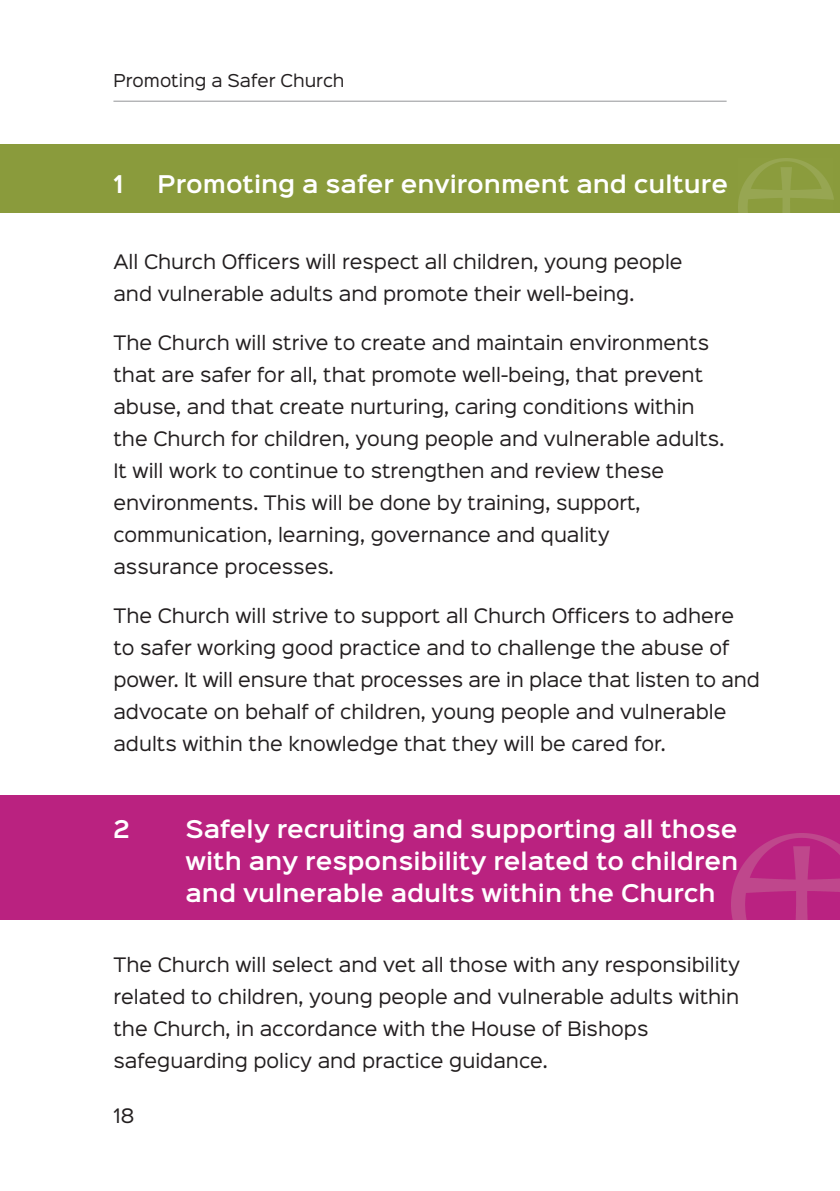
<style>
.page{position:relative;width:840px;height:1191px;background:#fff}
.page>*{position:absolute;margin:0;border:0;box-sizing:border-box;transform-origin:0 0}
.t1{font:600 22px/32px "Sinkin Sans 600";color:#fff;text-align:justify}
.t2{font:18px/32px "Sinkin Sans 400";color:#231f20}
.t3{font:16px "Sinkin Sans 400";color:#231f20}
</style>
<div class="page">
<div style="left:0;top:144px;width:839px;height:68px;background:#8a9b3c"></div>
<img style="left:738px;top:159px;width:94px;height:53px">
<hr style="left:113px;top:101px;width:613px;height:1px;background:#939598">
<div style="left:0;top:795px;width:839px;height:124px;background:#ba2280"></div>
<img style="left:731px;top:834px;width:108px;height:85px">
<p class="t3" style="left:113px;top:74px;width:232px">Promoting a Safer Church</p>
<p class="t1" style="left:113px;top:171px;width:11px">1</p>
<p class="t1" style="left:157px;top:171px;width:571px">Promoting a safer environment and culture</p>
<p class="t2" style="left:113px;top:247px;width:570px">All Church Officers will respect all children, young people and vulnerable adults and promote their well-being.</p>
<p class="t2" style="left:113px;top:328px;width:612px">The Church will strive to create and maintain environments that are safer for all, that promote well-being, that prevent abuse, and that create nurturing, caring conditions within the Church for children, young people and vulnerable adults.<br>It will work to continue to strengthen and review these environments. This will be done by training, support, communication, learning, governance and quality<br>assurance processes.</p>
<p class="t2" style="left:113px;top:601px;width:647px">The Church will strive to support all Church Officers to adhere<br>to safer working good practice and to challenge the abuse of power. It will ensure that processes are in place that listen to and advocate on behalf of children, young people and vulnerable adults within the knowledge that they will be cared for.</p>
<p class="t1" style="left:113px;top:815px;width:18px">2</p>
<p class="t1" style="left:185px;top:815px;width:554px">Safely recruiting and supporting all those with any responsibility related to children and vulnerable adults within the Church</p>
<p class="t2" style="left:113px;top:950px;width:627px">The Church will select and vet all those with any responsibility related to children, young people and vulnerable adults within the Church, in accordance with the House of Bishops safeguarding policy and practice guidance.</p>
<p class="t2" style="left:113px;top:1101px;width:22px">18</p>
</div>
